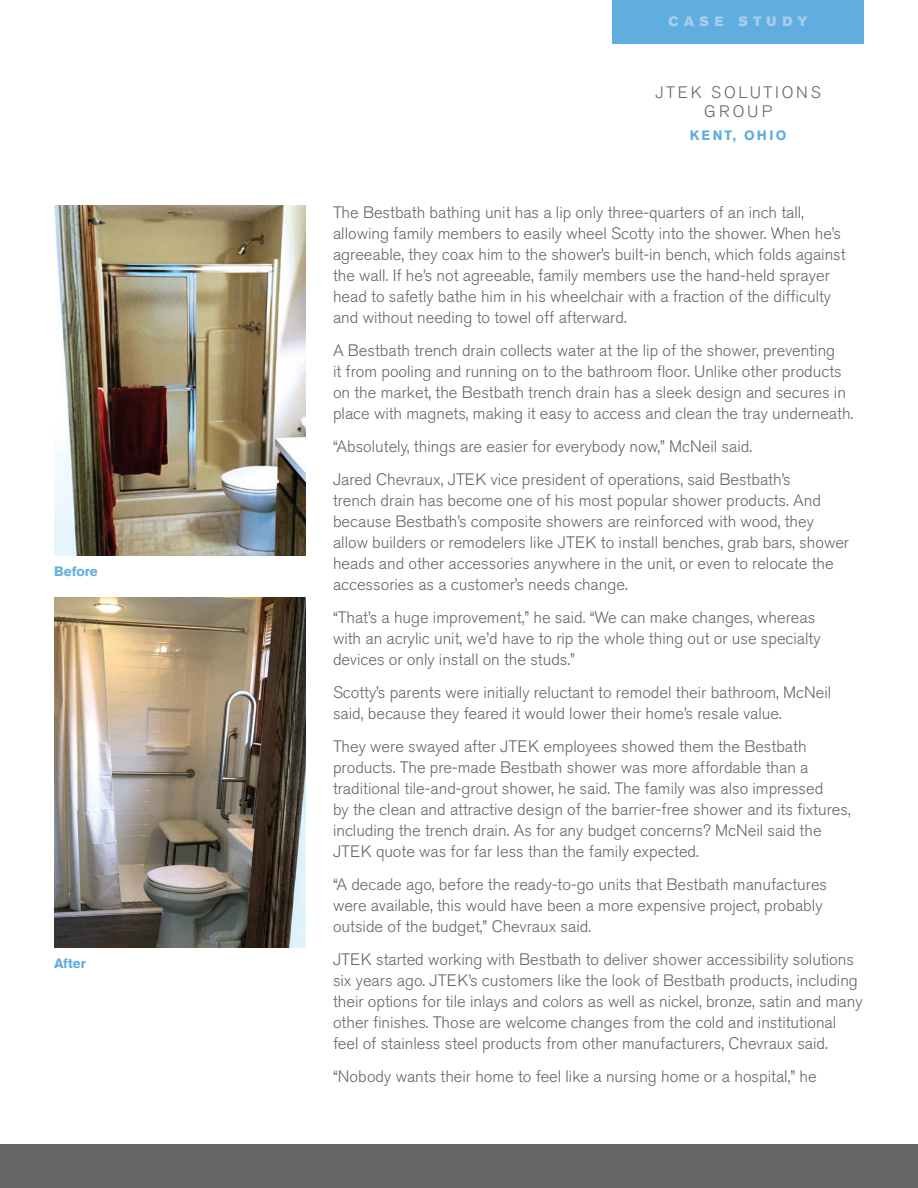
<style>
.page{position:relative;width:918px;height:1188px;background:#fff}
.page>*{position:absolute;margin:0;border:0;box-sizing:border-box;transform-origin:0 0}
.t1{font:300 16.5px/21px "Akzidenz Grotesk BE";color:#656666}
.t2{font:300 16.5px/19.8px "Akzidenz Grotesk BE";letter-spacing:.175em;color:#656666;text-align:center}
.t3{font:700 13.5px "Akzidenz Grotesk BE";color:#60aee0}
.t4{font:13.5px "Akzidenz Grotesk BE Super";letter-spacing:.39em;color:#a7cdec}
.t5{font:700 13.5px "Akzidenz Grotesk BE";letter-spacing:.165em;color:#60aee0}
</style>
<div class="page">
<img style="left:54px;top:597px;width:252px;height:350px">
<img style="left:54px;top:205px;width:252px;height:350px">
<div style="left:612px;top:0;width:252px;height:43px;background:#60aee0"></div>
<div style="left:0;top:1145px;width:918px;height:43px;background:#656666"></div>
<p class="t3" style="left:54px;top:564px;width:45px">Before</p>
<p class="t3" style="left:54px;top:956px;width:33px">After</p>
<p class="t4" style="left:669px;top:14px;width:141px">CASE STUDY</p>
<p class="t2" style="left:655px;top:82px;width:167px">JTEK SOLUTIONS<br>GROUP</p>
<p class="t5" style="left:690px;top:127px;width:98px">KENT, OHIO</p>
<p class="t1" style="left:333px;top:202px;width:514px">The Bestbath bathing unit has a lip only three-quarters of an inch tall, allowing family members to easily wheel Scotty into the shower. When he’s agreeable, they coax him to the shower’s built-in bench, which folds against the wall. If he’s not agreeable, family members use the hand-held sprayer head to safetly bathe him in his wheelchair with a fraction of the difficulty and without needing to towel off afterward.</p>
<p class="t1" style="left:333px;top:340px;width:522px">A Bestbath trench drain collects water at the lip of the shower, preventing<br>it from pooling and running on to the bathroom floor. Unlike other products on the market, the Bestbath trench drain has a sleek design and secures in place with magnets, making it easy to access and clean the tray underneath.</p>
<p class="t1" style="left:333px;top:430px;width:459px;line-height:33px">“Absolutely, things are easier for everybody now,” McNeil said.<br>Jared Chevraux, JTEK vice president of operations, said Bestbath’s</p>
<p class="t1" style="left:333px;top:490px;width:518px">trench drain has become one of his most popular shower products. And because Bestbath’s composite showers are reinforced with wood, they allow builders or remodelers like JTEK to install benches, grab bars, shower heads and other accessories anywhere in the unit, or even to relocate the accessories as a customer’s needs change.</p>
<p class="t1" style="left:333px;top:607px;width:489px">“That’s a huge improvement,” he said. “We can make changes, whereas with an acrylic unit, we’d have to rip the whole thing out or use specialty devices or only install on the studs.”</p>
<p class="t1" style="left:333px;top:682px;width:500px">Scotty’s parents were initially reluctant to remodel their bathroom, McNeil said, because they feared it would lower their home’s resale value.</p>
<p class="t1" style="left:333px;top:736px;width:519px">They were swayed after JTEK employees showed them the Bestbath products. The pre-made Bestbath shower was more affordable than a traditional tile-and-grout shower, he said. The family was also impressed<br>by the clean and attractive design of the barrier-free shower and its fixtures, including the trench drain. As for any budget concerns? McNeil said the JTEK quote was for far less than the family expected.</p>
<p class="t1" style="left:333px;top:874px;width:496px">“A decade ago, before the ready-to-go units that Bestbath manufactures were available, this would have been a more expensive project, probably outside of the budget,” Chevraux said.</p>
<p class="t1" style="left:333px;top:949px;width:531px">JTEK started working with Bestbath to deliver shower accessibility solutions six years ago. JTEK’s customers like the look of Bestbath products, including their options for tile inlays and colors as well as nickel, bronze, satin and many other finishes. Those are welcome changes from the cold and institutional feel of stainless steel products from other manufacturers, Chevraux said.</p>
<p class="t1" style="left:333px;top:1066px;width:485px">“Nobody wants their home to feel like a nursing home or a hospital,” he</p>
</div>
